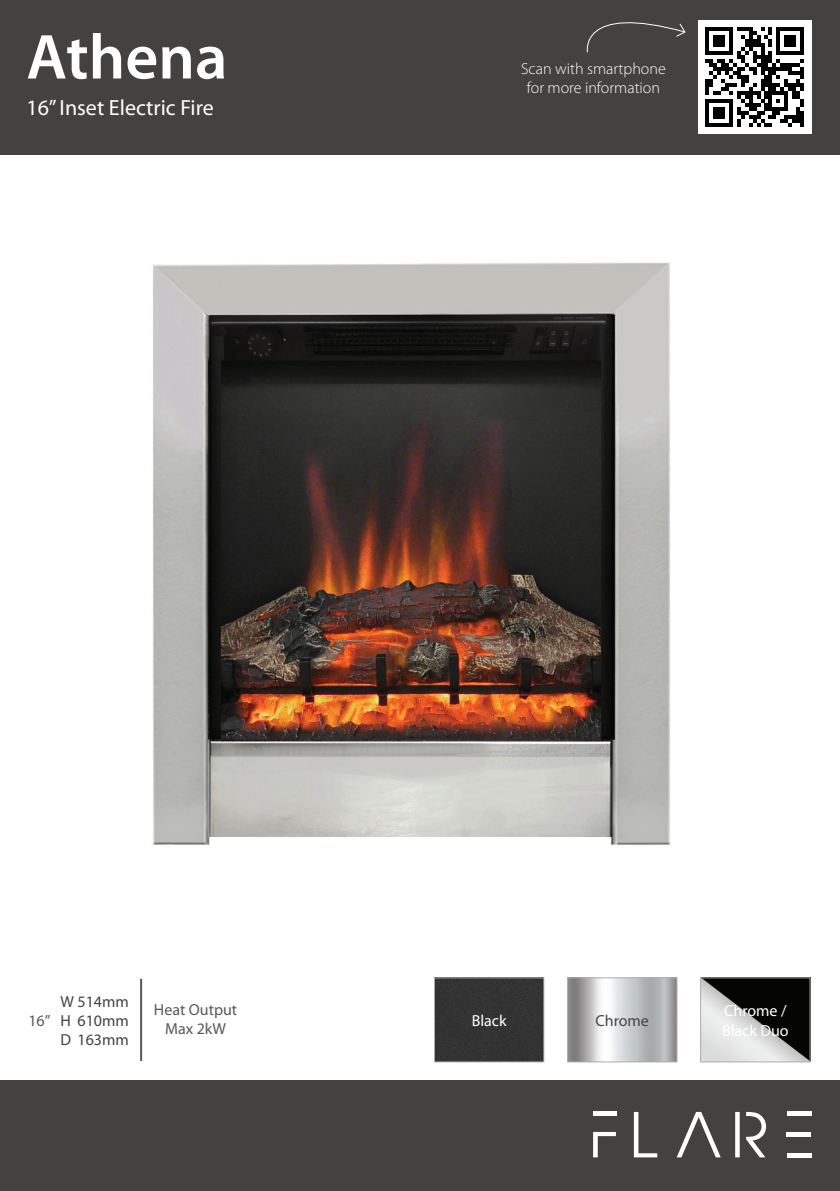
<style>
.page{position:relative;width:840px;height:1191px;background:#fff}
.page>*{position:absolute;margin:0;border:0;box-sizing:border-box;transform-origin:0 0}
.t1{font:600 64px "Myriad Pro";color:#fff}
.t2{font:22px "Myriad Pro";color:#fff}
.t3{font:300 16px/19.2px "Myriad Pro";color:#fff;text-align:center}
.t4{font:16px/19.2px "Myriad Pro";color:#fff}
.t5{font:16px "Myriad Pro";color:#57585a}
.t6{font:16px "Myriad Pro";color:#444141}
.t7{font:16px "Myriad Pro";color:#474446}
</style>
<div class="page">
<div style="left:0;top:0;width:839px;height:154px;background:#444141"></div>
<div style="left:0;top:1080px;width:839px;height:111px;background:#444141"></div>
<hr style="left:839px;top:778px;width:1px;height:413px;background:#444141">
<svg style="left:633px;top:1112px;width:24px;height:45px"></svg>
<svg style="left:677px;top:1112px;width:43px;height:45px"></svg>
<hr style="left:786px;top:1132px;width:24px;height:4px;background:#fff">
<hr style="left:786px;top:1153px;width:25px;height:4px;background:#fff">
<hr style="left:786px;top:1112px;width:25px;height:4px;background:#fff">
<svg style="left:735px;top:1112px;width:4px;height:45px"></svg>
<svg style="left:746px;top:1112px;width:19px;height:45px"></svg>
<div style="left:592px;top:1111px;width:24px;height:5px;background:#fff"></div>
<svg style="left:593px;top:1132px;width:22px;height:25px"></svg>
<img style="left:153px;top:262px;width:517px;height:583px">
<div style="left:566px;top:977px;width:111px;height:85px;border:1px solid #afafb0"></div>
<img style="left:701px;top:979px;width:107px;height:81px">
<div style="left:699px;top:977px;width:111px;height:85px;border:1px solid #afafb0"></div>
<div style="left:435px;top:979px;width:107px;height:81px;background:#323333"></div>
<div style="left:433px;top:977px;width:111px;height:85px;border:1px solid #afafb0"></div>
<hr style="left:140px;top:978px;width:2px;height:83px;background:#57585a">
<div style="left:697px;top:21px;width:114px;height:113px;background:#fff"></div>
<svg style="left:705px;top:27px;width:98px;height:100px"></svg>
<svg style="left:586px;top:22px;width:100px;height:31px"></svg>
<p class="t1" style="left:26px;top:16px;width:202px">Athena</p>
<p class="t2" style="left:26px;top:94px;width:189px">16” Inset Electric Fire</p>
<p class="t3" style="left:521px;top:58px;width:146px">Scan with smartphone for more information</p>
<p class="t5" style="left:28px;top:1010px;width:24px">16”</p>
<p class="t6" style="left:60px;top:991px;width:70px">W 514mm</p>
<p class="t6" style="left:60px;top:1010px;width:70px">H 610mm</p>
<p class="t6" style="left:60px;top:1030px;width:70px">D 163mm</p>
<p class="t5" style="left:154px;top:999px;width:85px">Heat Output</p>
<p class="t5" style="left:165px;top:1019px;width:62px">Max 2kW</p>
<p class="t4" style="left:471px;top:1010px;width:36px">Black</p>
<p class="t7" style="left:595px;top:1010px;width:55px">Chrome</p>
<p class="t4" style="left:721px;top:1001px;width:68px">Chrome /<br>Black Duo</p>
</div>
